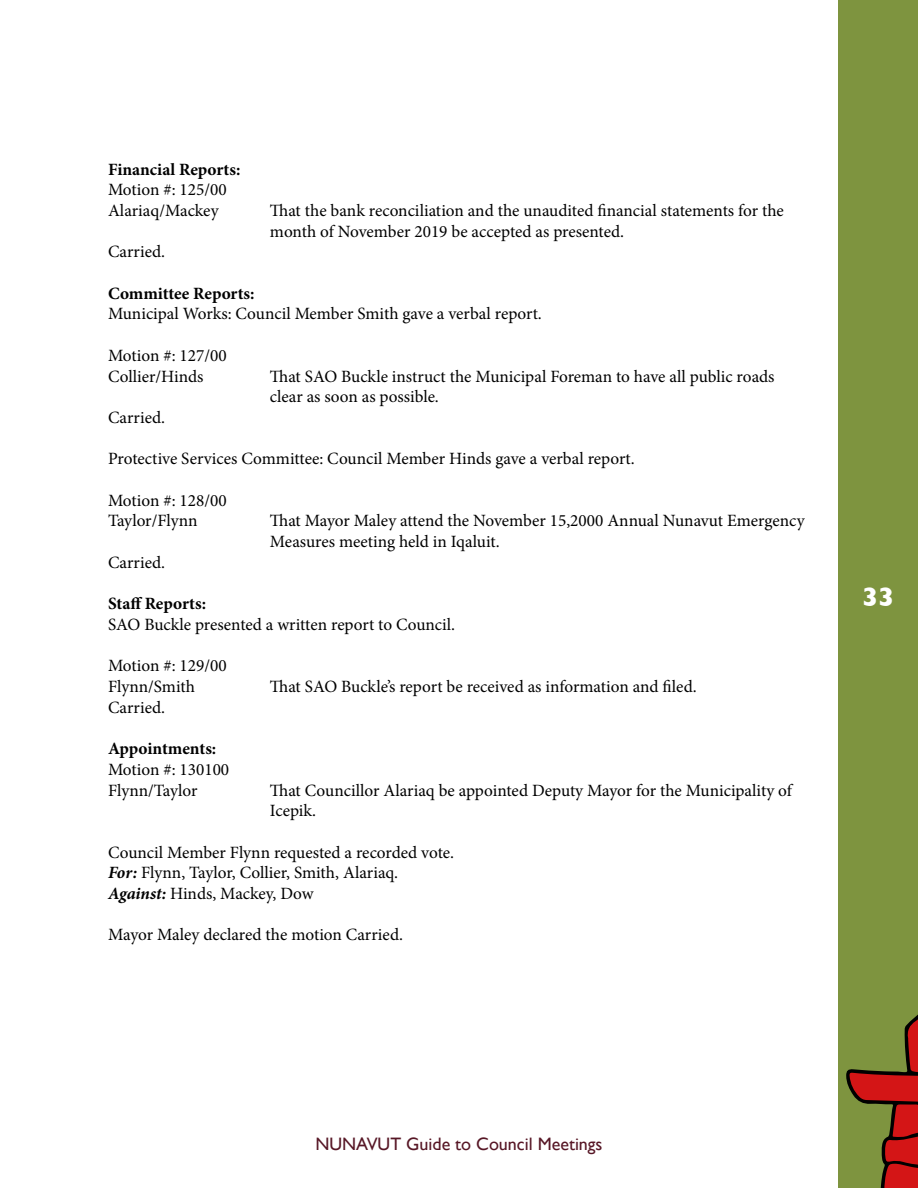
<style>
.page{position:relative;width:918px;height:1188px;background:#fff}
.page>*{position:absolute;margin:0;border:0;box-sizing:border-box;transform-origin:0 0}
.t1{font:700 27px "Gill Sans";color:#fff}
.t2{font:18px "Gill Sans";color:#571726}
.t3{font:17.25px/20.7px "Minion Pro";color:#000}
.t4{font:700 17.25px "Minion Pro";color:#000}
.s1{font-weight:700;font-style:italic}
</style>
<div class="page">
<div style="left:839px;top:0;width:79px;height:1188px;background:#7e943f"></div>
<svg style="left:846px;top:1014px;width:72px;height:174px"></svg>
<p class="t4" style="left:108px;top:157px;width:134px">Financial Reports:</p>
<p class="t3" style="left:108px;top:179px;width:120px">Motion #: 125/00<br>Alariaq/Mackey</p>
<p class="t3" style="left:270px;top:200px;width:515px">That the bank reconciliation and the unaudited financial statements for the month of November 2019 be accepted as presented.</p>
<p class="t3" style="left:108px;top:242px;width:59px">Carried.</p>
<p class="t4" style="left:108px;top:281px;width:148px">Committee Reports:</p>
<p class="t3" style="left:108px;top:304px;width:435px">Municipal Works: Council Member Smith gave a verbal report.</p>
<p class="t3" style="left:108px;top:345px;width:120px">Motion #: 127/00<br>Collier/Hinds</p>
<p class="t3" style="left:270px;top:366px;width:506px">That SAO Buckle instruct the Municipal Foreman to have all public roads clear as soon as possible.</p>
<p class="t3" style="left:108px;top:407px;width:59px">Carried.</p>
<p class="t3" style="left:108px;top:449px;width:528px">Protective Services Committee: Council Member Hinds gave a verbal report.</p>
<p class="t3" style="left:108px;top:490px;width:120px">Motion #: 128/00<br>Taylor/Flynn</p>
<p class="t3" style="left:270px;top:511px;width:536px">That Mayor Maley attend the November 15,2000 Annual Nunavut Emergency<br>Measures meeting held in Iqaluit.</p>
<p class="t3" style="left:108px;top:552px;width:59px">Carried.</p>
<p class="t4" style="left:108px;top:592px;width:100px">Staff Reports:</p>
<p class="t3" style="left:108px;top:614px;width:349px">SAO Buckle presented a written report to Council.</p>
<p class="t3" style="left:108px;top:656px;width:120px">Motion #: 129/00<br>Flynn/Smith</p>
<p class="t3" style="left:270px;top:676px;width:428px">That SAO Buckle’s report be received as information and filed.</p>
<p class="t3" style="left:108px;top:697px;width:59px">Carried.</p>
<p class="t4" style="left:108px;top:736px;width:110px">Appointments:</p>
<p class="t3" style="left:108px;top:759px;width:123px">Motion #: 130100<br>Flynn/Taylor</p>
<p class="t3" style="left:270px;top:780px;width:523px">That Councillor Alariaq be appointed Deputy Mayor for the Municipality of<br>Icepik.</p>
<p class="t3" style="left:108px;top:842px;width:348px">Council Member Flynn requested a recorded vote.<br><span class="s1">For:</span> Flynn, Taylor, Collier, Smith, Alariaq.<br><span class="s1">Against:</span> Hinds, Mackey, Dow</p>
<p class="t3" style="left:108px;top:925px;width:296px">Mayor Maley declared the motion Carried.</p>
<h1 class="t1" style="left:862px;top:576px;width:34px">33</h1>
<p class="t2" style="left:315px;top:1133px;width:289px">NUNAVUT Guide to Council Meetings</p>
</div>
